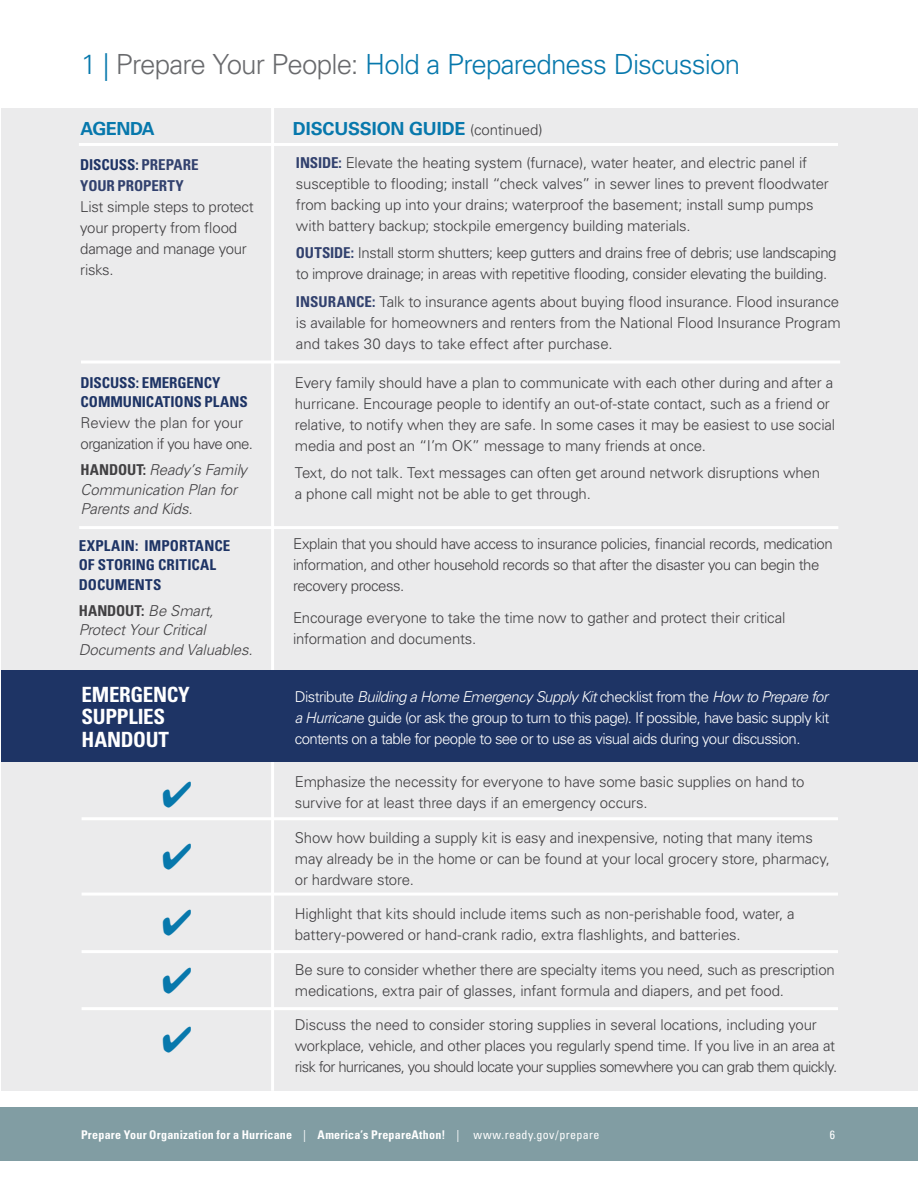
<style>
.page{position:relative;width:918px;height:1188px;background:#fff}
.page>*{position:absolute;margin:0;border:0;box-sizing:border-box;transform-origin:0 0}
.t1{font:300 27.75px "Univers LT Std";letter-spacing:-.03em;color:#0778ac}
.t2{font:700 condensed 21px/22.5px "Univers LT Std";letter-spacing:-.015em;color:#fff}
.t3{font:700 18px "Univers LT Std";letter-spacing:-.01em;color:#0778ac}
.t4{font:300 15px/21px "Univers LT Std";letter-spacing:-.015em;color:#414042}
.t5{font:300 15px/21px "Univers LT Std";letter-spacing:-.04em;color:#fff;text-align:justify}
.t6{font:italic 300 15px/19.5px "Univers LT Std";letter-spacing:-.01em;color:#414042}
.t7{font:700 condensed 15px/19.5px "Univers LT Std";color:#1e3465}
.t8{font:300 15px/21px "Univers LT Std";letter-spacing:-.035em;color:#414042}
.t9{font:700 condensed 12px "Univers LT Std";letter-spacing:.02em;color:#fff}
.t10{font:condensed 12px "Univers";color:#fff}
.s1{color:#696a6d}
.s2{font-weight:300;font-size:15px;color:#414042}
.s3{font-weight:700;font-stretch:condensed;color:#1e3465}
.s4{font-weight:700;font-stretch:condensed;color:#32416e}
.s5{font-weight:700;font-style:normal;font-stretch:condensed}
.s6{font-style:italic}
.s7{font-family:"Univers";font-weight:400}
</style>
<div class="page">
<div style="left:0;top:1107px;width:918px;height:54px;background:#819da3"></div>
<div style="left:1px;top:108px;width:917px;height:983px;background:#ebebec"></div>
<hr style="left:82px;top:817px;width:756px;height:3px;background:#fff">
<hr style="left:82px;top:893px;width:756px;height:3px;background:#fff">
<hr style="left:82px;top:950px;width:756px;height:3px;background:#fff">
<hr style="left:82px;top:1007px;width:756px;height:3px;background:#fff">
<hr style="left:79px;top:143px;width:759px;height:3px;background:#fff">
<hr style="left:81px;top:361px;width:759px;height:3px;background:#fff">
<hr style="left:271px;top:97px;width:3px;height:994px;background:#fff">
<hr style="left:79px;top:526px;width:759px;height:3px;background:#fff">
<div style="left:1px;top:671px;width:917px;height:91px;background:#1e3465"></div>
<h2 class="t1" style="left:81px;top:48px;width:661px">1 | <span class="s1">Prepare Your People:</span> Hold a Preparedness Discussion</h2>
<p class="t3" style="left:81px;top:118px;width:76px">AGENDA</p>
<p class="t3" style="left:293px;top:118px;width:251px">DISCUSSION GUIDE <span class="s2">(continued)</span></p>
<p class="t4" style="left:80px;top:154px;width:175px"><span class="s3">DISCUSS:</span> <span class="s4">PREPARE<br>YOUR PROPERTY<br></span>List simple steps to protect your property from flood damage and manage your risks.</p>
<p class="t4" style="left:296px;top:152px;width:534px"><span class="s4">INSIDE:</span> Elevate the heating system (furnace), water heater, and electric panel if susceptible to flooding; install “check valves” in sewer lines to prevent floodwater from backing up into your drains; waterproof the basement; install sump pumps with battery backup; stockpile emergency building materials.</p>
<p class="t4" style="left:296px;top:243px;width:542px"><span class="s4">OUTSIDE:</span> Install storm shutters; keep gutters and drains free of debris; use landscaping to improve drainage; in areas with repetitive flooding, consider elevating the building.</p>
<p class="t4" style="left:296px;top:291px;width:546px;text-align:justify"><span class="s4">INSURANCE:</span> Talk to insurance agents about buying flood insurance. Flood insurance is available for homeowners and renters from the National Flood Insurance Program and takes 30 days to take effect after purchase.</p>
<p class="t7" style="left:81px;top:372px;width:169px">DISCUSS: EMERGENCY<br>COMMUNICATIONS PLANS</p>
<p class="t8" style="left:81px;top:412px;width:174px">Review the plan for your organization if you have one.</p>
<p class="t6" style="left:81px;top:460px;width:168px"><span class="s5">HANDOUT:</span> Ready’s Family<br>Communication Plan for<br>Parents and Kids.</p>
<p class="t4" style="left:295px;top:372px;width:542px">Every family should have a plan to communicate with each other during and after a hurricane. Encourage people to identify an out-of-state contact, such as a friend or relative, to notify when they are safe. In some cases it may be easiest to use social media and post an “I’m OK” message to many friends at once.</p>
<p class="t4" style="left:295px;top:462px;width:527px">Text, do not talk. Text messages can often get around network disruptions when a phone call might not be able to get through.</p>
<p class="t4" style="left:293px;top:533px;width:541px">Explain that you should have access to insurance policies, financial records, medication information, and other household records so that after the disaster you can begin the recovery process.</p>
<p class="t4" style="left:293px;top:607px;width:494px">Encourage everyone to take the time now to gather and protect their critical information and documents.</p>
<p class="t7" style="left:79px;top:535px;width:153px">EXPLAIN: IMPORTANCE<br>OF STORING CRITICAL<br>DOCUMENTS</p>
<p class="t6" style="left:79px;top:601px;width:175px"><span class="s5">HANDOUT:</span> Be Smart,<br>Protect Your Critical<br>Documents and Valuables.</p>
<p class="t2" style="left:82px;top:683px;width:110px">EMERGENCY<br>SUPPLIES<br>HANDOUT</p>
<p class="t5" style="left:295px;top:687px;width:536px">Distribute <span class="s6">Building a Home Emergency Supply Kit</span> checklist from the <span class="s6">How to Prepare for a Hurrican</span>e guide (or ask the group to turn to this page). If possible, have basic supply kit contents on a table for people to see or to use as visual aids during your discussion.</p>
<p class="t4" style="left:295px;top:771px;width:511px">Emphasize the necessity for everyone to have some basic supplies on hand to survive for at least three days if an emergency occurs.</p>
<p class="t4" style="left:295px;top:827px;width:537px">Show how building a supply kit is easy and inexpensive, noting that many items may already be in the home or can be found at your local grocery store, pharmacy, or hardware store.</p>
<p class="t4" style="left:295px;top:903px;width:501px">Highlight that kits should include items such as non-perishable food, water, a battery-powered or hand-crank radio, extra flashlights, and batteries.</p>
<p class="t4" style="left:295px;top:959px;width:541px">Be sure to consider whether there are specialty items you need, such as prescription medications, extra pair of glasses, infant formula and diapers, and pet food.</p>
<p class="t4" style="left:295px;top:1014px;width:544px">Discuss the need to consider storing supplies in several locations, including your workplace, vehicle, and other places you regularly spend time. If you live in an area at risk for hurricanes, you should locate your supplies somewhere you can grab them quickly.</p>
<p class="t9" style="left:81px;top:1127px;width:520px">Prepare Your Organization for a Hurricane <span class="s7">|</span> America’s PrepareAthon! <span class="s7">| www.ready.gov/prepare</span></p>
<p class="t10" style="left:830px;top:1127px;width:7px">6</p>
</div>
